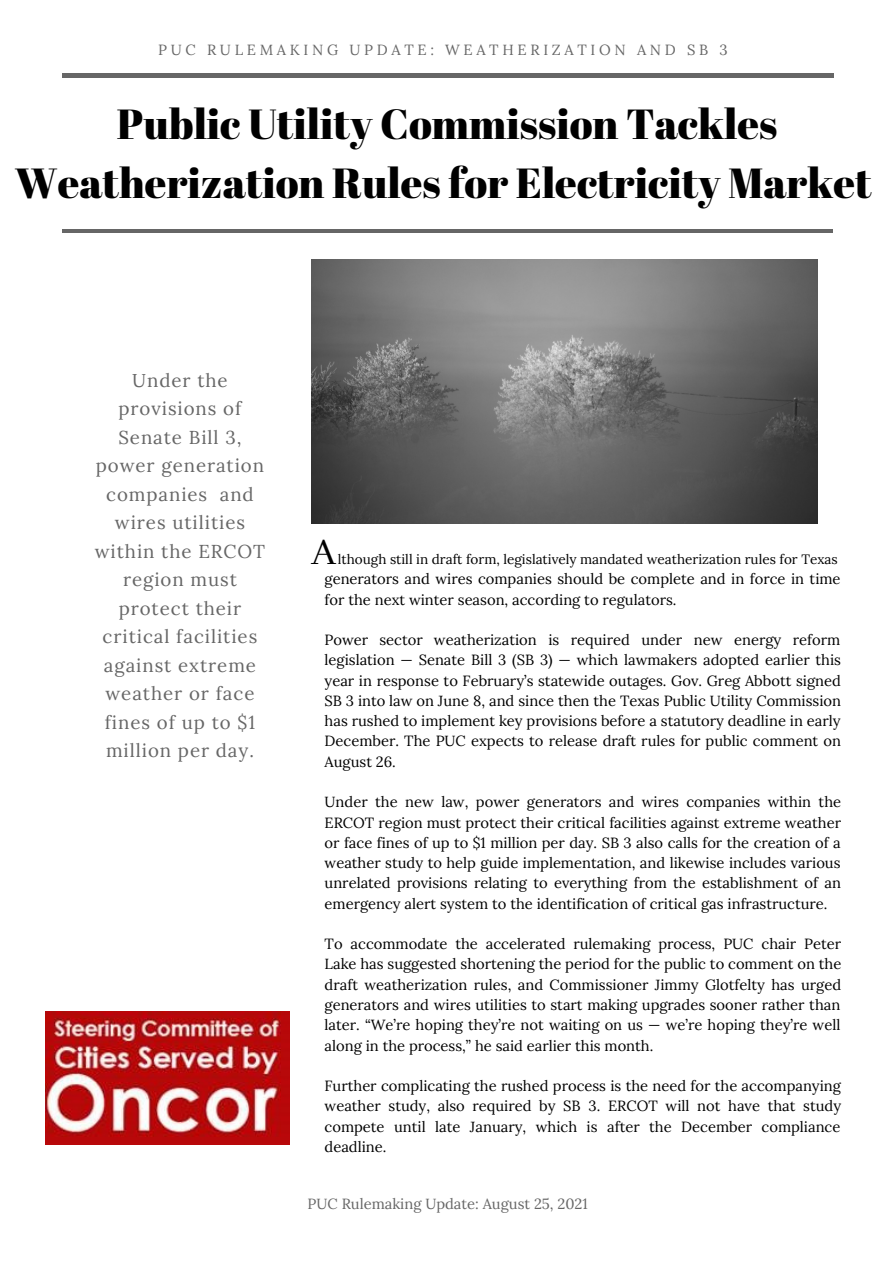
<style>
.page{position:relative;width:894px;height:1264px;background:#fff}
.page>*{position:absolute;margin:0;border:0;box-sizing:border-box;transform-origin:0 0}
.t1{font:42px/58.5px "Abril Fatface";color:#000;text-align:center}
.t2{font:42px "Abhaya Libre";color:#000}
.t3{font:18.6px/28.5px "Lora";letter-spacing:.05em;color:#666;text-align:center}
.t4{font:14.7px/20.2px "Lora";color:#000;text-align:justify}
.t5{font:14.7px "Lora";letter-spacing:.25em;color:#666}
.t6{font:14.7px "Lora";color:#666}
.t7{font:13.5px "Lora";color:#000}
</style>
<div class="page">
<hr style="left:62px;top:74px;width:771px;height:3px;background:#666">
<img style="left:311px;top:259px;width:506px;height:265px">
<hr style="left:62px;top:229px;width:770px;height:4px;background:#666">
<img style="left:46px;top:1011px;width:243px;height:133px">
<p class="t5" style="left:158px;top:40px;width:571px">PUC RULEMAKING UPDATE: WEATHERIZATION AND SB 3</p>
<p class="t1" style="left:15px;top:94px;width:858px">Public Utility Commission Tackles<br>Weatherization Rules for Electricity Market</p>
<p class="t3" style="left:95px;top:365px;width:172px">Under the provisions of<br>Senate Bill 3, power generation companies and wires utilities within the ERCOT region must protect their critical facilities against extreme weather or face fines of up to $1 million per day.</p>
<p class="t2" style="left:311px;top:529px;width:27px">A</p>
<p class="t7" style="left:338px;top:550px;width:501px">lthough still in draft form, legislatively mandated weatherization rules for Texas</p>
<p class="t4" style="left:324px;top:568px;width:517px">generators and wires companies should be complete and in force in time for the next winter season, according to regulators.</p>
<p class="t4" style="left:324px;top:629px;width:518px">Power sector weatherization is required under new energy reform legislation — Senate Bill 3 (SB 3) — which lawmakers adopted earlier this year in response to February’s statewide outages. Gov. Greg Abbott signed SB 3 into law on June 8, and since then the Texas Public Utility Commission has rushed to implement key provisions before a statutory deadline in early December. The PUC expects to release draft rules for public comment on August 26.</p>
<p class="t4" style="left:324px;top:791px;width:518px">Under the new law, power generators and wires companies within the ERCOT region must protect their critical facilities against extreme weather or face fines of up to $1 million per day. SB 3 also calls for the creation of a weather study to help guide implementation, and likewise includes various unrelated provisions relating to everything from the establishment of an emergency alert system to the identification of critical gas infrastructure.</p>
<p class="t4" style="left:324px;top:933px;width:518px">To accommodate the accelerated rulemaking process, PUC chair Peter Lake has suggested shortening the period for the public to comment on the draft weatherization rules, and Commissioner Jimmy Glotfelty has urged generators and wires utilities to start making upgrades sooner rather than later. “We’re hoping they’re not waiting on us — we’re hoping they’re well along in the process,” he said earlier this month.</p>
<p class="t4" style="left:324px;top:1075px;width:518px">Further complicating the rushed process is the need for the accompanying weather study, also required by SB 3. ERCOT will not have that study compete until late January, which is after the December compliance deadline.</p>
<p class="t6" style="left:307px;top:1194px;width:281px">PUC Rulemaking Update: August 25, 2021</p>
</div>
